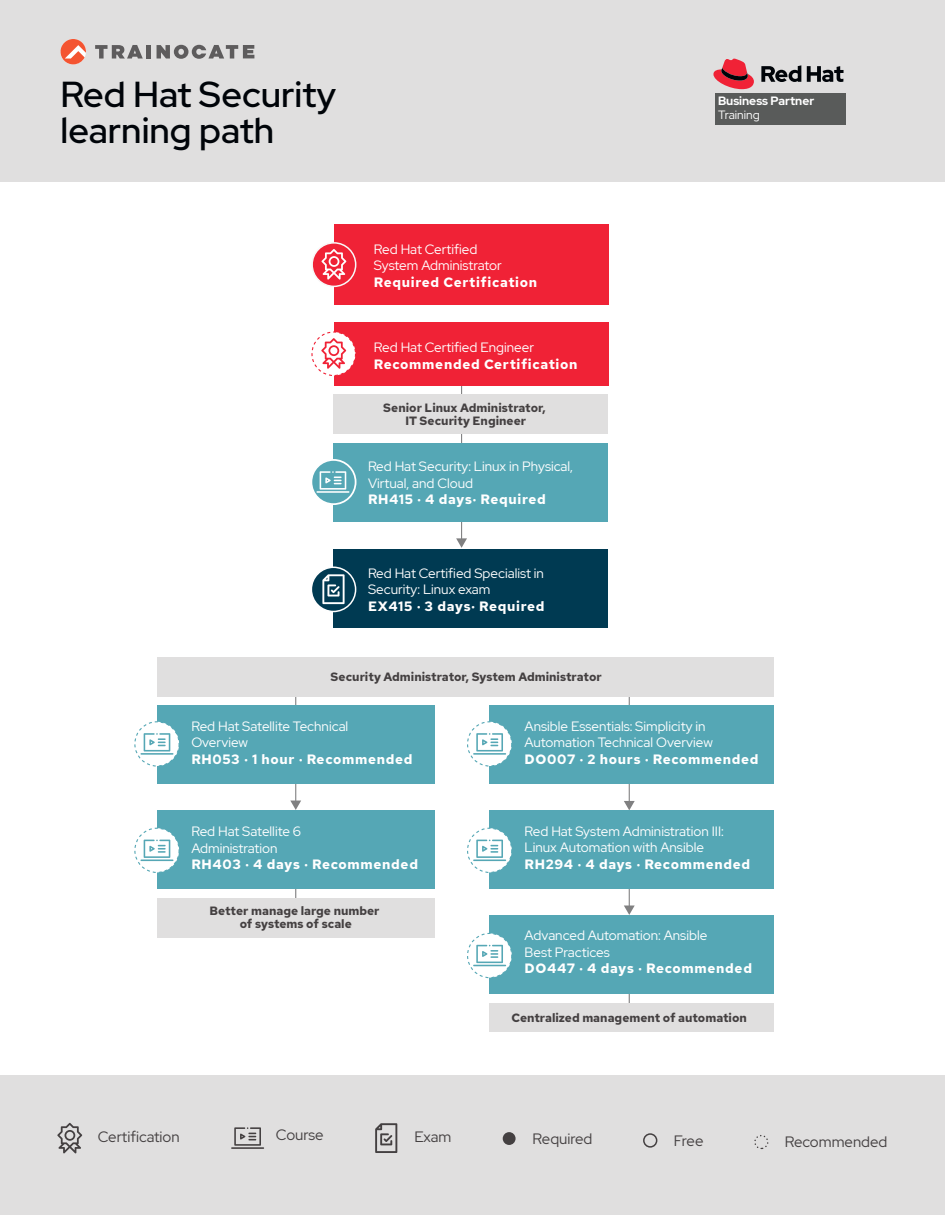
<style>
.page{position:relative;width:945px;height:1215px;background:#fff}
.page>*{position:absolute;margin:0;border:0;box-sizing:border-box;transform-origin:0 0}
.t1{font:500 36px/36px "Red Hat Display";color:#000409}
.t2{font:15px "Red Hat Display";color:#444041}
.t3{font:13.5px/16.5px "Red Hat Display";color:#fff}
.t4{font:700 13.5px "Red Hat Text";letter-spacing:.05em;color:#fff}
.t5{font:700 12px/13.5px "Red Hat Text";color:#444041;text-align:center}
.t6{font:700 12px "Red Hat Display";color:#fff}
.t7{font:12px "Red Hat Display";color:#fff}
</style>
<div class="page">
<div style="left:0;top:1075px;width:945px;height:140px;background:#e0dfdf"></div>
<svg style="left:57px;top:1123px;width:25px;height:30px"></svg>
<div style="left:643px;top:1133px;width:14px;height:15px;border:2px solid #444041;border-radius:50%"></div>
<div style="left:754px;top:1135px;width:15px;height:14px;border:2px dashed #444041;border-radius:50%"></div>
<div style="left:503px;top:1132px;width:13px;height:13px;background:#444041;border-radius:50%"></div>
<svg style="left:231px;top:1127px;width:33px;height:22px"></svg>
<svg style="left:375px;top:1123px;width:22px;height:30px"></svg>
<div style="left:0;top:0;width:945px;height:182px;background:#e0dfdf"></div>
<hr style="left:629px;top:687px;width:1px;height:116px;background:#808081">
<svg style="left:624px;top:801px;width:11px;height:9px"></svg>
<svg style="left:624px;top:889px;width:11px;height:26px"></svg>
<hr style="left:295px;top:683px;width:1px;height:119px;background:#808081">
<svg style="left:290px;top:801px;width:11px;height:9px"></svg>
<hr style="left:461px;top:380px;width:1px;height:160px;background:#808081">
<svg style="left:456px;top:538px;width:11px;height:10px"></svg>
<div style="left:157px;top:898px;width:278px;height:40px;background:#e0dfdf"></div>
<div style="left:157px;top:657px;width:617px;height:40px;background:#e0dfdf"></div>
<div style="left:490px;top:1003px;width:284px;height:29px;background:#e0dfdf"></div>
<div style="left:334px;top:443px;width:274px;height:79px;background:#55a7b5"></div>
<div style="left:334px;top:550px;width:274px;height:78px;background:#003a52"></div>
<div style="left:490px;top:705px;width:284px;height:79px;background:#55a7b5"></div>
<div style="left:490px;top:810px;width:284px;height:79px;background:#55a7b5"></div>
<div style="left:490px;top:915px;width:284px;height:79px;background:#55a7b5"></div>
<div style="left:157px;top:705px;width:278px;height:79px;background:#55a7b5"></div>
<div style="left:157px;top:810px;width:278px;height:79px;background:#55a7b5"></div>
<div style="left:135px;top:722px;width:44px;height:44px;background:#fff;border-radius:50%"></div>
<div style="left:134px;top:721px;width:46px;height:46px;border:1px dashed #55a7b5;border-radius:50%"></div>
<svg style="left:141px;top:733px;width:32px;height:22px"></svg>
<div style="left:135px;top:828px;width:44px;height:44px;background:#fff;border-radius:50%"></div>
<div style="left:134px;top:828px;width:46px;height:45px;border:1px dashed #55a7b5;border-radius:50%"></div>
<svg style="left:141px;top:840px;width:32px;height:21px"></svg>
<div style="left:468px;top:722px;width:44px;height:44px;background:#fff;border-radius:50%"></div>
<div style="left:467px;top:721px;width:45px;height:46px;border:1px dashed #55a7b5;border-radius:50%"></div>
<svg style="left:473px;top:733px;width:33px;height:22px"></svg>
<div style="left:468px;top:828px;width:44px;height:44px;background:#fff;border-radius:50%"></div>
<div style="left:467px;top:828px;width:45px;height:45px;border:1px dashed #55a7b5;border-radius:50%"></div>
<svg style="left:473px;top:840px;width:33px;height:21px"></svg>
<svg style="left:468px;top:933px;width:44px;height:45px"></svg>
<div style="left:467px;top:933px;width:45px;height:45px;border:1px dashed #55a7b5;border-radius:50%"></div>
<svg style="left:473px;top:945px;width:33px;height:21px"></svg>
<svg style="left:311px;top:460px;width:45px;height:44px"></svg>
<div style="left:310px;top:459px;width:46px;height:46px;border:2px solid #fff;border-radius:50%"></div>
<svg style="left:316px;top:471px;width:33px;height:22px"></svg>
<svg style="left:311px;top:567px;width:45px;height:45px"></svg>
<div style="left:311px;top:567px;width:45px;height:45px;border:2px solid #fff;border-radius:50%"></div>
<svg style="left:322px;top:574px;width:23px;height:30px"></svg>
<div style="left:334px;top:394px;width:274px;height:40px;background:#e0dfdf"></div>
<div style="left:334px;top:224px;width:274px;height:81px;background:#f02236"></div>
<svg style="left:312px;top:243px;width:44px;height:43px"></svg>
<div style="left:311px;top:242px;width:45px;height:45px;border:2px solid #f8f8f8;border-radius:50%"></div>
<svg style="left:321px;top:245px;width:27px;height:35px"></svg>
<div style="left:334px;top:322px;width:274px;height:63px;background:#f02236"></div>
<div style="left:312px;top:332px;width:44px;height:44px;background:#fff;border-radius:50%"></div>
<div style="left:311px;top:331px;width:45px;height:45px;border:1px dashed #f02236;border-radius:50%"></div>
<svg style="left:321px;top:338px;width:25px;height:31px"></svg>
<svg style="left:713px;top:59px;width:41px;height:30px"></svg>
<svg style="left:761px;top:65px;width:83px;height:17px"></svg>
<div style="left:715px;top:93px;width:130px;height:32px;background:#595b5a"></div>
<svg style="left:61px;top:39px;width:25px;height:25px"></svg>
<div style="left:146px;top:45px;width:5px;height:14px;background:#5e5c5d"></div>
<svg style="left:95px;top:45px;width:48px;height:14px"></svg>
<svg style="left:157px;top:45px;width:97px;height:14px"></svg>
<h1 class="t1" style="left:61px;top:76px;width:277px">Red Hat Security learning path</h1>
<p class="t3" style="left:374px;top:241px;width:129px">Red Hat Certified<br>System Administrator</p>
<p class="t4" style="left:374px;top:273px;width:165px">Required Certification</p>
<p class="t3" style="left:374px;top:339px;width:162px">Red Hat Certified Engineer</p>
<p class="t4" style="left:374px;top:355px;width:205px">Recommended Certification</p>
<p class="t5" style="left:383px;top:401px;width:164px">Senior Linux Administrator,<br>IT Security Engineer</p>
<p class="t3" style="left:368px;top:458px;width:206px">Red Hat Security: Linux in Physical,<br>Virtual, and Cloud</p>
<p class="t4" style="left:368px;top:490px;width:179px">RH415 · 4 days· Required</p>
<p class="t3" style="left:368px;top:564px;width:178px">Red Hat Certified Specialist in<br>Security: Linux exam</p>
<p class="t4" style="left:368px;top:597px;width:178px">EX415 · 3 days· Required</p>
<p class="t5" style="left:331px;top:670px;width:273px">Security Administrator, System Administrator</p>
<p class="t6" style="left:718px;top:93px;width:98px">Business Partner</p>
<p class="t7" style="left:718px;top:107px;width:43px">Training</p>
<p class="t3" style="left:191px;top:718px;width:158px">Red Hat Satellite Technical<br>Overview</p>
<p class="t4" style="left:191px;top:750px;width:223px">RH053 · 1 hour · Recommended</p>
<p class="t3" style="left:191px;top:823px;width:111px">Red Hat Satellite 6<br>Administration</p>
<p class="t4" style="left:191px;top:855px;width:228px">RH403 · 4 days · Recommended</p>
<p class="t5" style="left:209px;top:904px;width:172px">Better manage large number of systems of scale</p>
<p class="t3" style="left:525px;top:718px;width:190px">Ansible Essentials: Simplicity in<br>Automation Technical Overview</p>
<p class="t4" style="left:525px;top:750px;width:236px">DO007 · 2 hours · Recommended</p>
<p class="t3" style="left:525px;top:823px;width:201px">Red Hat System Administration III:<br>Linux Automation with Ansible</p>
<p class="t4" style="left:525px;top:855px;width:227px">RH294 · 4 days · Recommended</p>
<p class="t3" style="left:525px;top:927px;width:184px">Advanced Automation: Ansible<br>Best Practices</p>
<p class="t4" style="left:525px;top:960px;width:229px">DO447 · 4 days · Recommended</p>
<p class="t5" style="left:512px;top:1011px;width:237px">Centralized management of automation</p>
<p class="t2" style="left:276px;top:1125px;width:49px">Course</p>
<p class="t2" style="left:414px;top:1127px;width:38px">Exam</p>
<p class="t2" style="left:98px;top:1127px;width:84px">Certification</p>
<p class="t2" style="left:533px;top:1129px;width:61px">Required</p>
<p class="t2" style="left:674px;top:1131px;width:31px">Free</p>
<p class="t2" style="left:785px;top:1132px;width:104px">Recommended</p>
</div>
